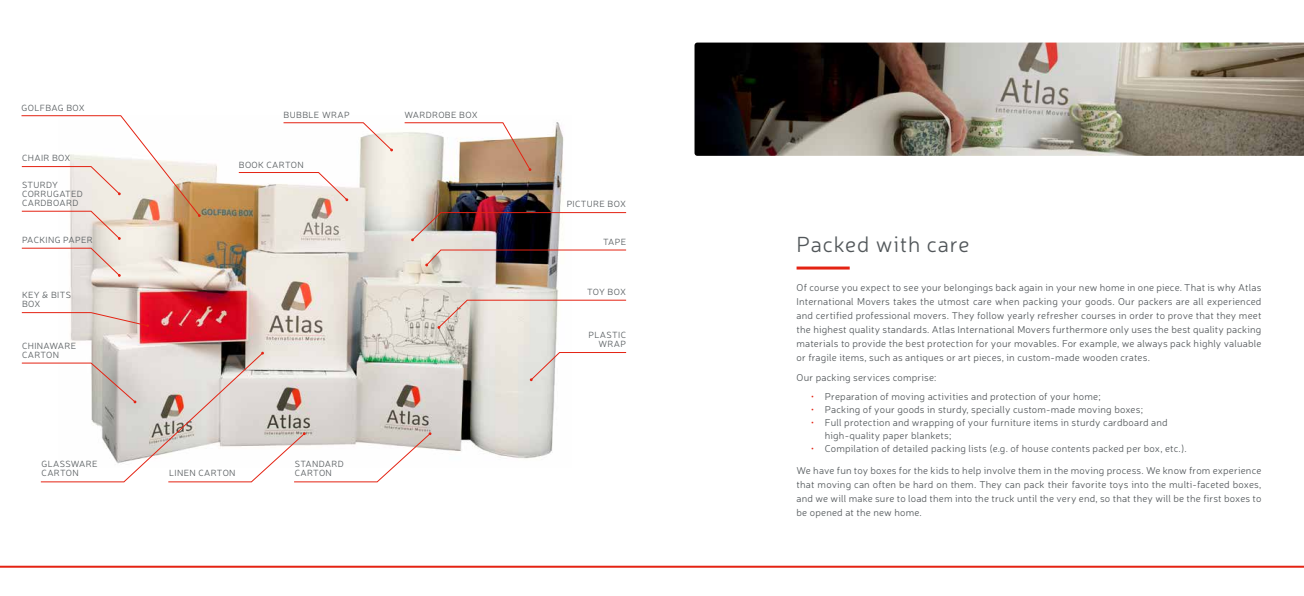
<style>
.page{position:relative;width:1304px;height:596px;background:#fff}
.page>*{position:absolute;margin:0;border:0;box-sizing:border-box;transform-origin:0 0}
.t1{font:300 22px "Neris";letter-spacing:.04em;color:#52575a}
.t2{font:300 10px/14px "Neris";letter-spacing:.02em;color:#52575a;text-align:justify}
.t3{font:300 9px/9px "Neris";letter-spacing:.04em;color:#52575a}
.s1{color:#e42313}
</style>
<div class="page">
<hr style="left:0;top:565px;width:1304px;height:2px;background:#e42313">
<img style="left:694px;top:43px;width:610px;height:113px">
<hr style="left:797px;top:266px;width:53px;height:3px;background:#e42313">
<img style="left:69px;top:122px;width:495px;height:337px">
<svg style="left:21px;top:312px;width:128px;height:15px"></svg>
<svg style="left:21px;top:351px;width:410px;height:131px"></svg>
<svg style="left:21px;top:247px;width:100px;height:30px"></svg>
<svg style="left:238px;top:172px;width:110px;height:29px"></svg>
<svg style="left:283px;top:122px;width:110px;height:29px"></svg>
<svg style="left:404px;top:122px;width:127px;height:49px"></svg>
<svg style="left:21px;top:115px;width:180px;height:125px"></svg>
<svg style="left:530px;top:351px;width:97px;height:30px"></svg>
<svg style="left:437px;top:299px;width:190px;height:29px"></svg>
<svg style="left:425px;top:249px;width:202px;height:17px"></svg>
<img style="left:411px;top:212px;width:216px;height:29px">
<p class="t3" style="left:22px;top:103px;width:65px">GOLFBAG BOX</p>
<p class="t3" style="left:22px;top:153px;width:50px">CHAIR BOX</p>
<p class="t3" style="left:22px;top:180px;width:62px">STURDY<br>CORRUGATED<br>CARDBOARD</p>
<p class="t3" style="left:22px;top:235px;width:72px">PACKING PAPER</p>
<p class="t3" style="left:22px;top:290px;width:50px">KEY &amp; BITS<br>BOX</p>
<p class="t3" style="left:22px;top:341px;width:56px">CHINAWARE<br>CARTON</p>
<p class="t3" style="left:284px;top:110px;width:67px">BUBBLE WRAP</p>
<p class="t3" style="left:239px;top:160px;width:66px">BOOK CARTON</p>
<p class="t3" style="left:42px;top:458px;width:57px">GLASSWARE<br>CARTON</p>
<p class="t3" style="left:295px;top:458px;width:50px">STANDARD<br>CARTON</p>
<p class="t3" style="left:169px;top:467px;width:68px">LINEN CARTON</p>
<p class="t3" style="left:405px;top:110px;width:75px">WARDROBE BOX</p>
<p class="t3" style="left:567px;top:199px;width:61px">PICTURE BOX</p>
<p class="t3" style="left:603px;top:237px;width:25px">TAPE</p>
<p class="t3" style="left:587px;top:287px;width:41px">TOY BOX</p>
<p class="t3" style="left:589px;top:330px;width:39px;text-align:right">PLASTIC<br>WRAP</p>
<h1 class="t1" style="left:797px;top:230px;width:175px">Packed with care</h1>
<p class="t2" style="left:797px;top:280px;width:466px">Of course you expect to see your belongings back again in your new home in one piece. That is why Atlas International Movers takes the utmost care when packing your goods. Our packers are all experienced and certified professional movers. They follow yearly refresher courses in order to prove that they meet the highest quality standards. Atlas International Movers furthermore only uses the best quality packing materials to provide the best protection for your movables. For example, we always pack highly valuable or fragile items, such as antiques or art pieces, in custom-made wooden crates.</p>
<p class="t2" style="left:797px;top:370px;width:141px">Our packing services comprise:</p>
<p class="t2" style="left:811px;top:388px;width:291px"><span class="s1">•</span> Preparation of moving activities and protection of your home;</p>
<p class="t2" style="left:811px;top:401px;width:334px"><span class="s1">•</span> Packing of your goods in sturdy, specially custom-made moving boxes;</p>
<p class="t2" style="left:825px;top:415px;width:344px;line-height:13px;text-indent:-14px"><span class="s1">•</span> Full protection and wrapping of your furniture items in sturdy cardboard and high-quality paper blankets;</p>
<p class="t2" style="left:797px;top:437px;width:466px;line-height:21.7px;text-indent:14px"><span class="s1">•</span> Compilation of detailed packing lists (e.g. of house contents packed per box, etc.).<br>We have fun toy boxes for the kids to help involve them in the moving process. We know from experience</p>
<p class="t2" style="left:797px;top:476px;width:466px">that moving can often be hard on them. They can pack their favorite toys into the multi-faceted boxes, and we will make sure to load them into the truck until the very end, so that they will be the first boxes to be opened at the new home.</p>
</div>
